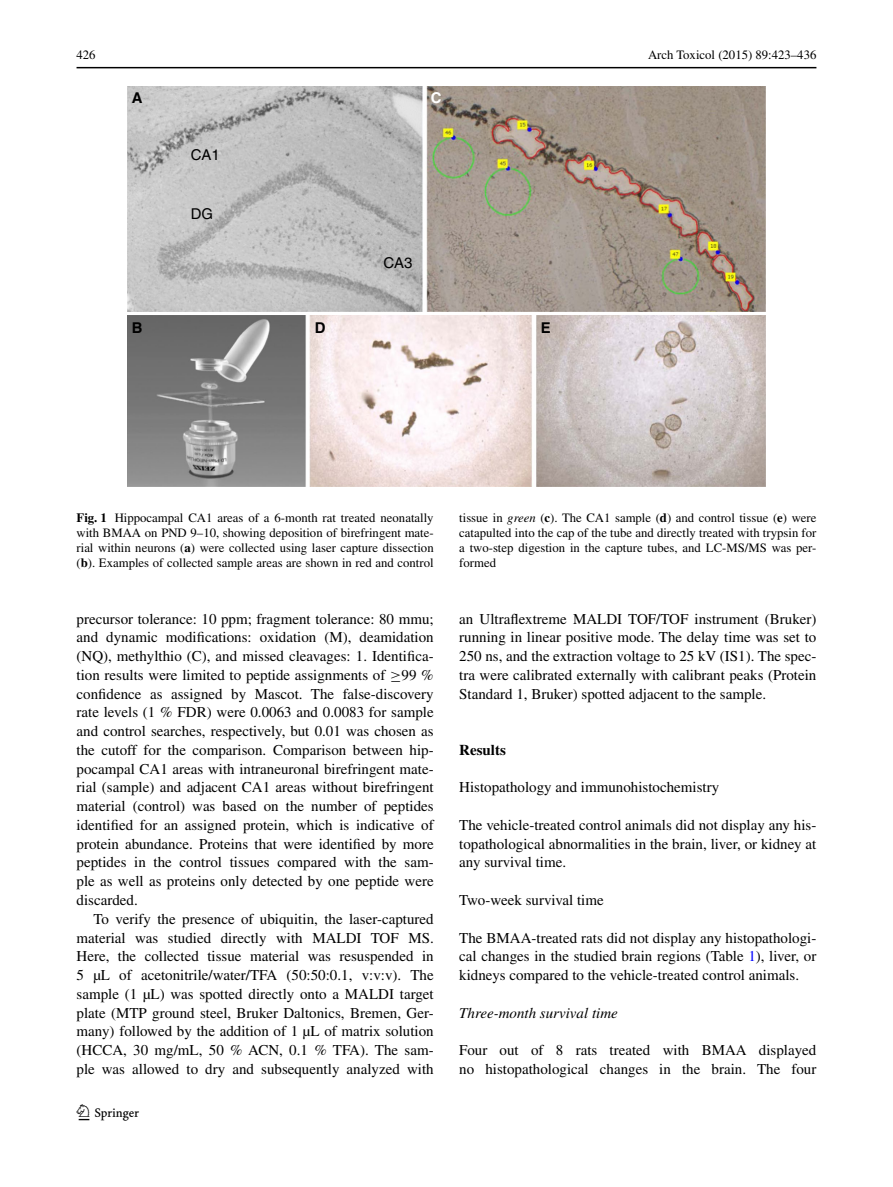
<style>
.page{position:relative;width:893px;height:1187px;background:#fff}
.page>*{position:absolute;margin:0;border:0;box-sizing:border-box;transform-origin:0 0}
.t1{font:22.5px "Springnew";color:#000}
.t2{font:15px/18.8px "Times";color:#000;text-align:justify}
.t3{font:italic 15px "Times";color:#000}
.t4{font:700 15px "Times";color:#000}
.t5{font:14.85px "Helvetica";color:#000}
.t6{font:700 14.85px "Helvetica";color:#000}
.t7{font:700 14.85px "Helvetica";color:#fff}
.t8{font:12.75px/15px "Times";color:#000;text-align:justify}
.s1{font-weight:700}
.s2{font-style:italic}
.s3{font-family:"MTSY"}
.s4{color:#00f}
</style>
<div class="page">
<hr style="left:77px;top:67px;width:739px;height:1px;background:#000">
<img style="left:128px;top:87px;width:637px;height:225px">
<img style="left:127px;top:316px;width:638px;height:171px">
<p class="t8" style="left:77px;top:48px;width:21px">426</p>
<p class="t8" style="left:648px;top:48px;width:170px">Arch Toxicol (2015) 89:423–436</p>
<p class="t6" style="left:132px;top:88px;width:12px">A</p>
<p class="t6" style="left:132px;top:319px;width:12px">B</p>
<p class="t5" style="left:191px;top:146px;width:31px">CA1</p>
<p class="t5" style="left:191px;top:205px;width:24px">DG</p>
<p class="t7" style="left:431px;top:88px;width:12px">C</p>
<p class="t5" style="left:384px;top:254px;width:31px">CA3</p>
<p class="t6" style="left:315px;top:319px;width:12px">D</p>
<p class="t6" style="left:541px;top:319px;width:11px">E</p>
<p class="t8" style="left:77px;top:510px;width:359px"><span class="s1">Fig. 1</span> Hippocampal CA1 areas of a 6-month rat treated neonatally with BMAA on PND 9–10, showing deposition of birefringent mate&shy;rial within neurons (<span class="s1">a</span>) were collected using laser capture dissection (<span class="s1">b</span>). Examples of collected sample areas are shown in red and control</p>
<p class="t8" style="left:459px;top:510px;width:359px">tissue in <span class="s2">green</span> (<span class="s1">c</span>). The CA1 sample (<span class="s1">d</span>) and control tissue (<span class="s1">e</span>) were catapulted into the cap of the tube and directly treated with trypsin for a two-step digestion in the capture tubes, and LC-MS/MS was per&shy;formed</p>
<p class="t2" style="left:77px;top:609px;width:359px">precursor tolerance: 10 ppm; fragment tolerance: 80 mmu; and dynamic modifications: oxidation (M), deamidation (NQ), methylthio (C), and missed cleavages: 1. Identifica&shy;tion results were limited to peptide assignments of <span class="s3">≥</span>99 % confidence as assigned by Mascot. The false-discovery rate levels (1 % FDR) were 0.0063 and 0.0083 for sample and control searches, respectively, but 0.01 was chosen as the cutoff for the comparison. Comparison between hip&shy;pocampal CA1 areas with intraneuronal birefringent mate&shy;rial (sample) and adjacent CA1 areas without birefringent material (control) was based on the number of peptides identified for an assigned protein, which is indicative of protein abundance. Proteins that were identified by more peptides in the control tissues compared with the sam&shy;ple as well as proteins only detected by one peptide were discarded.</p>
<p class="t2" style="left:77px;top:909px;width:359px;text-indent:17px">To verify the presence of ubiquitin, the laser-captured material was studied directly with MALDI TOF MS.<br>Here, the collected tissue material was resuspended in 5 µL of acetonitrile/water/TFA (50:50:0.1, v:v:v). The sample (1 µL) was spotted directly onto a MALDI target plate (MTP ground steel, Bruker Daltonics, Bremen, Ger&shy;many) followed by the addition of 1 µL of matrix solution (HCCA, 30 mg/mL, 50 % ACN, 0.1 % TFA). The sam&shy;ple was allowed to dry and subsequently analyzed with</p>
<h1 class="t1" style="left:79px;top:1104px;width:62px">1 3</h1>
<p class="t2" style="left:459px;top:609px;width:359px">an Ultraflextreme MALDI TOF/TOF instrument (Bruker) running in linear positive mode. The delay time was set to 250 ns, and the extraction voltage to 25 kV (IS1). The spec&shy;tra were calibrated externally with calibrant peaks (Protein Standard 1, Bruker) spotted adjacent to the sample.</p>
<p class="t4" style="left:459px;top:740px;width:48px">Results</p>
<p class="t2" style="left:459px;top:777px;width:262px">Histopathology and immunohistochemistry</p>
<p class="t2" style="left:459px;top:815px;width:359px">The vehicle-treated control animals did not display any his&shy;topathological abnormalities in the brain, liver, or kidney at any survival time.</p>
<p class="t2" style="left:459px;top:890px;width:146px">Two‑week survival time</p>
<p class="t2" style="left:459px;top:927px;width:359px">The BMAA-treated rats did not display any histopathologi&shy;cal changes in the studied brain regions (Table <span class="s4">1</span>), liver, or kidneys compared to the vehicle-treated control animals.</p>
<p class="t3" style="left:459px;top:1004px;width:160px">Three‑month survival time</p>
<p class="t2" style="left:459px;top:1040px;width:359px">Four out of 8 rats treated with BMAA displayed no histopathological changes in the brain. The four</p>
</div>
